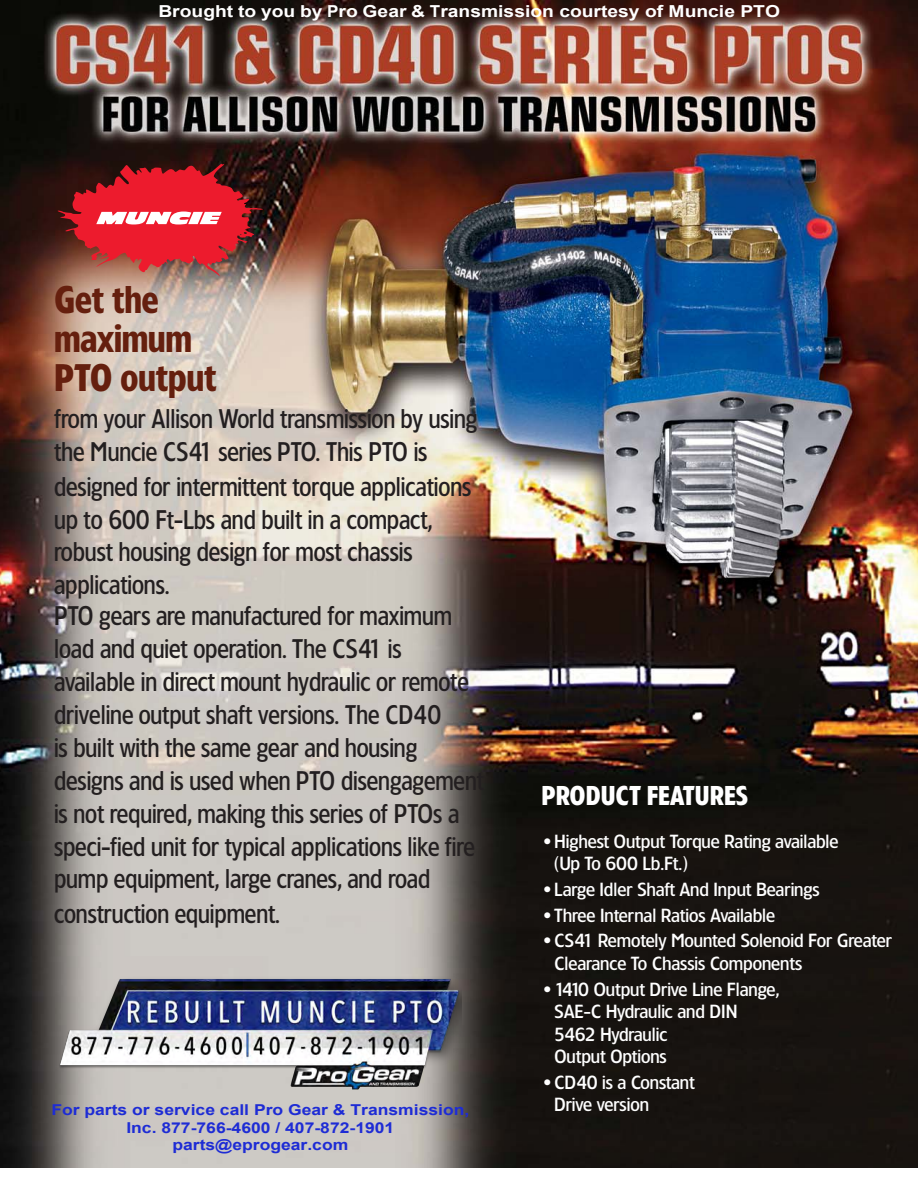
<style>
.page{position:relative;width:918px;height:1188px;background:#fff}
.page>*{position:absolute;margin:0;border:0;box-sizing:border-box;transform-origin:0 0}
.t1{font:700 36px/39px "TF Forever";color:#651f0e;scale:.9 1}
.t2{font:500 25.5px/33px "TF Forever";color:#231f20;scale:.9 1}
.t3{font:700 25.5px "TF Forever";color:#fff;scale:.9 1}
.t4{font:500 18px/22.5px "TF Forever";color:#fff}
.t5{font:700 16.5px "Arial";color:#fff;scale:1.17 1}
.t6{font:700 15px/17.4px "Arial";color:#1e2cd5;text-align:center;scale:1.17 1}
</style>
<div class="page">
<img style="left:0;top:0;width:918px;height:1167px">
<img style="left:56px;top:164px;width:208px;height:112px">
<img style="left:59px;top:977px;width:403px;height:117px">
<p class="t5" style="left:158px;top:0;width:533px">Brought to you by Pro Gear &amp; Transmission courtesy of Muncie PTO</p>
<h1 class="t1" style="left:54px;top:285px;width:182px">Get the maximum<br>PTO output</h1>
<p class="t2" style="left:54px;top:405px;width:479px">from your Allison World transmission by using the Muncie CS41 series PTO. This PTO is designed for intermittent torque applications up to 600 Ft-Lbs and built in a compact, robust housing design for most chassis applications.<br>PTO gears are manufactured for maximum load and quiet operation. The CS41 is available in direct mount hydraulic or remote driveline output shaft versions. The CD40<br>is built with the same gear and housing designs and is used when PTO disengagement is not required, making this series of PTOs a speci-fied unit for typical applications like fire pump equipment, large cranes, and road construction equipment.</p>
<p class="t6" style="left:51px;top:1101px;width:359px">For parts or service call Pro Gear &amp; Transmission,<br>Inc. 877-766-4600 / 407-872-1901 parts@eprogear.com</p>
<p class="t3" style="left:542px;top:787px;width:231px">PRODUCT FEATURES</p>
<p class="t4" style="left:554px;top:832px;width:286px;text-indent:-10px">• Highest Output Torque Rating available (Up To 600 Lb.Ft.)</p>
<p class="t4" style="left:545px;top:880px;width:276px">• Large Idler Shaft And Input Bearings</p>
<p class="t4" style="left:545px;top:906px;width:232px">• Three Internal Ratios Available</p>
<p class="t4" style="left:554px;top:932px;width:339px;text-indent:-10px">• CS41 Remotely Mounted Solenoid For Greater<br>Clearance To Chassis Components</p>
<p class="t4" style="left:554px;top:980px;width:227px;text-indent:-10px">• 1410 Output Drive Line Flange,<br>SAE-C Hydraulic and DIN<br>5462 Hydraulic<br>Output Options</p>
<p class="t4" style="left:554px;top:1073px;width:142px;text-indent:-10px">• CD40 is a Constant<br>Drive version</p>
</div>
